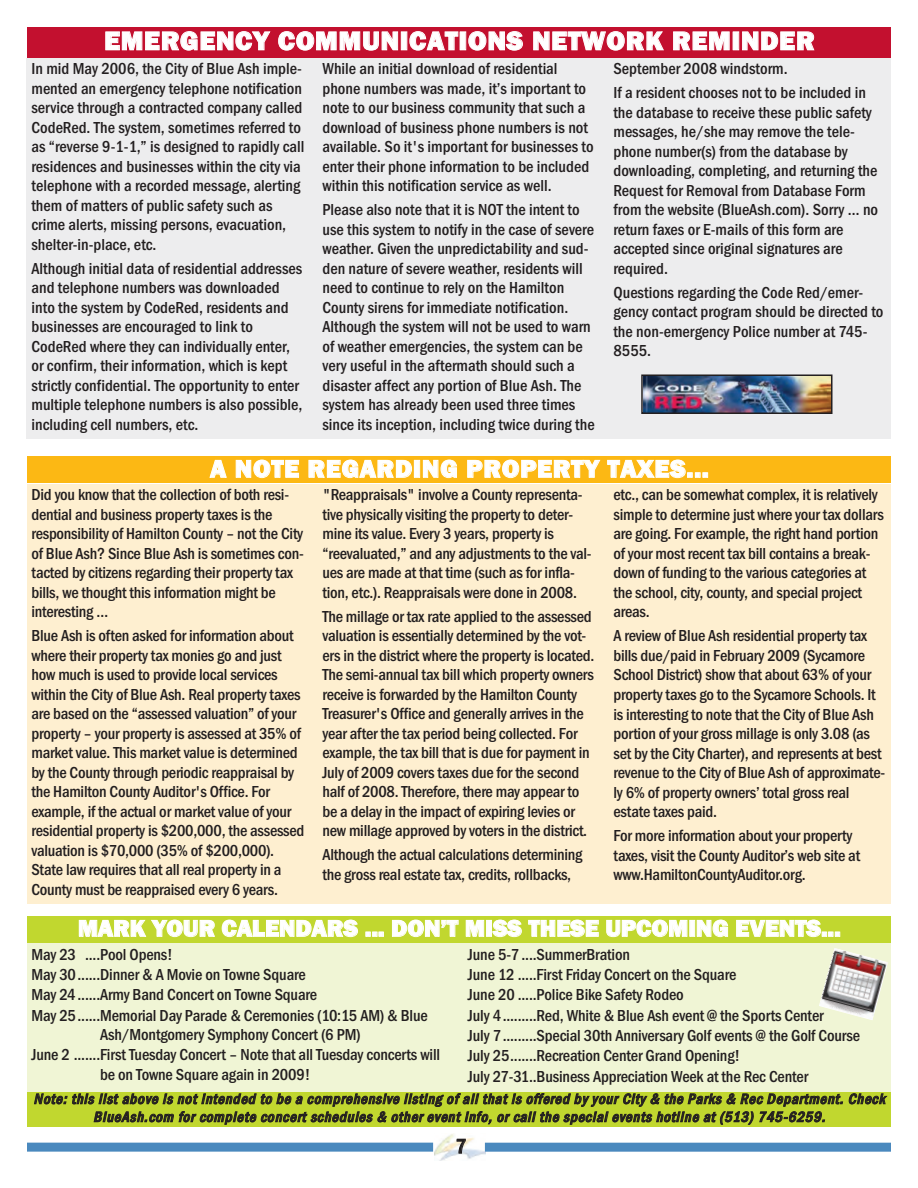
<style>
.page{position:relative;width:918px;height:1188px;background:#fff}
.page>*{position:absolute;margin:0;border:0;box-sizing:border-box;transform-origin:0 0}
.t1{font:800 27px "Franklin Gothic";letter-spacing:.03em;color:#fff}
.t2{font:800 25.5px "Franklin Gothic";letter-spacing:.03em;color:#fff}
.t3{font:800 24px "Franklin Gothic";color:#fff}
.t4{font:500 condensed 21px "Franklin Gothic";color:#231f20}
.t5{font:500 condensed 16.5px/19.5px "Franklin Gothic";letter-spacing:-.01em;color:#231f20}
.t6{font:italic 500 condensed 15px/18px "Franklin Gothic";color:#231f20;text-align:center}
</style>
<div class="page">
<img style="left:435px;top:1133px;width:51px;height:28px">
<div style="left:27px;top:1143px;width:406px;height:9px;background:#4a89be"></div>
<div style="left:485px;top:1143px;width:406px;height:9px;background:#4a89be"></div>
<div style="left:27px;top:58px;width:864px;height:381px;background:#ededee"></div>
<div style="left:27px;top:27px;width:864px;height:30px;background:#c3102f"></div>
<div style="left:27px;top:484px;width:864px;height:419px;background:#feefd0"></div>
<div style="left:27px;top:456px;width:864px;height:27px;background:#fcb814"></div>
<img style="left:644px;top:377px;width:185px;height:34px">
<div style="left:641px;top:374px;width:191px;height:40px;border:2px solid #231f20"></div>
<div style="left:27px;top:944px;width:864px;height:148px;background:#f0f5d5"></div>
<div style="left:27px;top:916px;width:864px;height:27px;background:#c1d72f"></div>
<div style="left:27px;top:1092px;width:864px;height:35px;background:#c1d72f"></div>
<img style="left:819px;top:948px;width:69px;height:72px">
<h1 class="t1" style="left:104px;top:25px;width:712px">EMERGENCY COMMUNICATIONS NETWORK REMINDER</h1>
<p class="t5" style="left:31px;top:59px;width:274px">In mid May 2006, the City of Blue Ash imple&shy;mented an emergency telephone notification service through a contracted company called CodeRed. The system, sometimes referred to as “reverse 9-1-1,” is designed to rapidly call residences and businesses within the city via telephone with a recorded message, alerting them of matters of public safety such as crime alerts, missing persons, evacuation, shelter-in-place, etc.</p>
<p class="t5" style="left:31px;top:258px;width:273px">Although initial data of residential addresses and telephone numbers was downloaded into the system by CodeRed, residents and businesses are encouraged to link to CodeRed where they can individually enter, or confirm, their information, which is kept strictly confidential. The opportunity to enter multiple telephone numbers is also possible, including cell numbers, etc.</p>
<p class="t5" style="left:322px;top:59px;width:273px">While an initial download of residential phone numbers was made, it’s important to note to our business community that such a download of business phone numbers is not available. So it's important for businesses to enter their phone information to be included within this notification service as well.</p>
<p class="t5" style="left:322px;top:200px;width:274px">Please also note that it is NOT the intent to use this system to notify in the case of severe weather. Given the unpredictability and sud&shy;den nature of severe weather, residents will need to continue to rely on the Hamilton County sirens for immediate notification.<br>Although the system will not be used to warn of weather emergencies, the system can be very useful in the aftermath should such a disaster affect any portion of Blue Ash. The system has already been used three times since its inception, including twice during the</p>
<p class="t5" style="left:613px;top:57px;width:254px;line-height:24px">September 2008 windstorm.<br>If a resident chooses not to be included in</p>
<p class="t5" style="left:613px;top:102px;width:266px">the database to receive these public safety messages, he/she may remove the tele&shy;phone number(s) from the database by downloading, completing, and returning the Request for Removal from Database Form from the website (BlueAsh.com). Sorry … no return faxes or E-mails of this form are accepted since original signatures are required.</p>
<p class="t5" style="left:613px;top:283px;width:272px">Questions regarding the Code Red/emer&shy;gency contact program should be directed to the non-emergency Police number at 745-<br>8555.</p>
<h2 class="t2" style="left:210px;top:454px;width:500px">A NOTE REGARDING PROPERTY TAXES...</h2>
<p class="t5" style="left:32px;top:485px;width:274px">Did you know that the collection of both resi&shy;dential and business property taxes is the responsibility of Hamilton County – not the City of Blue Ash? Since Blue Ash is sometimes con&shy;tacted by citizens regarding their property tax bills, we thought this information might be interesting …</p>
<p class="t5" style="left:32px;top:626px;width:274px">Blue Ash is often asked for information about where their property tax monies go and just how much is used to provide local services within the City of Blue Ash. Real property taxes are based on the “assessed valuation” of your property – your property is assessed at 35% of market value. This market value is determined by the County through periodic reappraisal by the Hamilton County Auditor's Office. For example, if the actual or market value of your residential property is $200,000, the assessed valuation is $70,000 (35% of $200,000).<br>State law requires that all real property in a County must be reappraised every 6 years.</p>
<p class="t5" style="left:322px;top:485px;width:271px">"Reappraisals" involve a County representa&shy;tive physically visiting the property to deter&shy;mine its value. Every 3 years, property is “reevaluated,” and any adjustments to the val&shy;ues are made at that time (such as for infla&shy;tion, etc.). Reappraisals were done in 2008.</p>
<p class="t5" style="left:322px;top:606px;width:273px">The millage or tax rate applied to the assessed valuation is essentially determined by the vot&shy;ers in the district where the property is located.<br>The semi-annual tax bill which property owners receive is forwarded by the Hamilton County Treasurer's Office and generally arrives in the year after the tax period being collected. For example, the tax bill that is due for payment in July of 2009 covers taxes due for the second half of 2008. Therefore, there may appear to be a delay in the impact of expiring levies or new millage approved by voters in the district.</p>
<p class="t5" style="left:322px;top:845px;width:262px">Although the actual calculations determining the gross real estate tax, credits, rollbacks,</p>
<p class="t5" style="left:613px;top:485px;width:272px">etc., can be somewhat complex, it is relatively simple to determine just where your tax dollars are going. For example, the right hand portion of your most recent tax bill contains a break&shy;down of funding to the various categories at the school, city, county, and special project areas.</p>
<p class="t5" style="left:613px;top:626px;width:273px">A review of Blue Ash residential property tax bills due/paid in February 2009 (Sycamore School District) show that about 63% of your property taxes go to the Sycamore Schools. It is interesting to note that the City of Blue Ash portion of your gross millage is only 3.08 (as set by the City Charter), and represents at best revenue to the City of Blue Ash of approximate&shy;ly 6% of property owners’ total gross real estate taxes paid.</p>
<p class="t5" style="left:613px;top:826px;width:248px">For more information about your property taxes, visit the County Auditor’s web site at www.HamiltonCountyAuditor.org.</p>
<h3 class="t3" style="left:78px;top:914px;width:764px">MARK YOUR CALENDARS ... DON’T MISS THESE UPCOMING EVENTS...</h3>
<p class="t5" style="left:32px;top:944px;width:143px">May 23 ....Pool Opens!</p>
<p class="t5" style="left:32px;top:965px;width:276px">May 30......Dinner &amp; A Movie on Towne Square</p>
<p class="t5" style="left:32px;top:985px;width:287px">May 24 ......Army Band Concert on Towne Square</p>
<p class="t5" style="left:32px;top:1005px;width:398px">May 25......Memorial Day Parade &amp; Ceremonies (10:15 AM) &amp; Blue</p>
<p class="t5" style="left:100px;top:1025px;width:262px">Ash/Montgomery Symphony Concert (6 PM)</p>
<p class="t5" style="left:32px;top:1045px;width:410px">June 2 .......First Tuesday Concert – Note that all Tuesday concerts will</p>
<p class="t5" style="left:100px;top:1065px;width:212px">be on Towne Square again in 2009!</p>
<p class="t5" style="left:468px;top:944px;width:394px;line-height:20.2px">June 5-7 ....SummerBration<br>June 12 .....First Friday Concert on the Square<br>June 20 .....Police Bike Safety Rodeo<br>July 4.........Red, White &amp; Blue Ash event @ the Sports Center<br>July 7.........Special 30th Anniversary Golf events @ the Golf Course July 25.......Recreation Center Grand Opening!<br>July 27-31..Business Appreciation Week at the Rec Center</p>
<p class="t6" style="left:34px;top:1090px;width:857px">Note: this list above is not intended to be a comprehensive listing of all that is offered by your City &amp; the Parks &amp; Rec Department. Check<br>BlueAsh.com for complete concert schedules &amp; other event info, or call the special events hotline at (513) 745-6259.</p>
<p class="t4" style="left:456px;top:1134px;width:12px">7</p>
</div>
